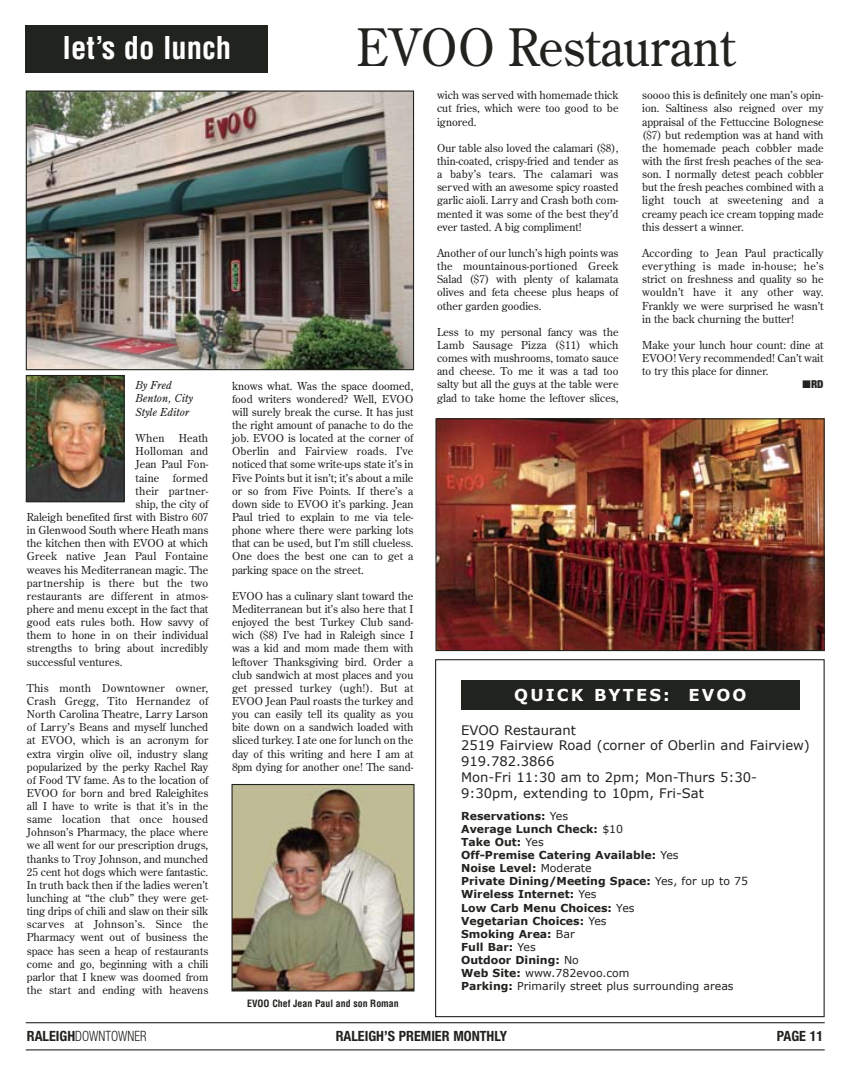
<style>
.page{position:relative;width:851px;height:1077px;background:#fff}
.page>*{position:absolute;margin:0;border:0;box-sizing:border-box;transform-origin:0 0}
.t1{font:51.45px "Century Old Style";color:#20231e;scale:.95 1}
.t2{font:700 condensed 30.6px "Helvetica";color:#fff}
.t3{font:700 16.35px "Verdana";letter-spacing:.13em;color:#fff}
.t4{font:300 condensed 14.25px "Helvetica Neue";color:#20231e;scale:.9 1}
.t5{font:700 condensed 14.1px "Helvetica Neue";color:#20231e}
.t6{font:13.2px/15.8px "Verdana";color:#20231e}
.t7{font:10.95px/13.2px "Century Old Style";color:#20231e;text-align:justify}
.t8{font:700 10.95px/13.2px "Verdana";color:#20231e}
.t9{font:10.95px "Century Old Style";letter-spacing:.02em;color:#20231e}
.t10{font:italic 10.95px/13.2px "Century Old Style";color:#20231e}
.t11{font:900 condensed 10.95px "Helvetica Neue";color:#20231e}
.t12{font:700 condensed 9.9px "Helvetica";color:#20231e}
.s1{font-weight:400}
.s2{font-weight:700;font-size:14.1px}
</style>
<div class="page">
<hr style="left:26px;top:1022px;width:798px;height:1px;background:#20231e">
<hr style="left:26px;top:1049px;width:798px;height:1px;background:#20231e">
<div style="left:435px;top:659px;width:389px;height:358px;border:1px solid #20231e"></div>
<div style="left:461px;top:680px;width:338px;height:30px;background:#20231e"></div>
<div style="left:26px;top:25px;width:242px;height:48px;background:#20231e"></div>
<img style="left:28px;top:92px;width:384px;height:276px">
<div style="left:26px;top:90px;width:388px;height:280px;border:1px solid #20231e"></div>
<img style="left:233px;top:786px;width:179px;height:203px">
<div style="left:231px;top:784px;width:183px;height:207px;border:1px solid #20231e"></div>
<img style="left:437px;top:420px;width:385px;height:229px">
<div style="left:435px;top:418px;width:389px;height:233px;border:1px solid #20231e"></div>
<img style="left:28px;top:377px;width:94px;height:123px">
<div style="left:26px;top:375px;width:98px;height:127px;border:1px solid #20231e"></div>
<h2 class="t2" style="left:63px;top:36px;width:170px">let’s do lunch</h2>
<h1 class="t1" style="left:356px;top:27px;width:400px">EVOO Restaurant</h1>
<p class="t10" style="left:135px;top:380px;width:59px">By Fred<br>Benton, City<br>Style Editor</p>
<p class="t7" style="left:135px;top:432px;width:30px">When</p>
<p class="t7" style="left:179px;top:432px;width:31px">Heath</p>
<p class="t9" style="left:135px;top:447px;width:74px">Holloman and</p>
<p class="t7" style="left:135px;top:459px;width:74px">Jean Paul Fon-</p>
<p class="t9" style="left:135px;top:473px;width:74px">taine formed</p>
<p class="t9" style="left:135px;top:486px;width:74px">their partner-</p>
<p class="t7" style="left:135px;top:498px;width:74px">ship, the city of</p>
<p class="t7" style="left:27px;top:511px;width:183px">Raleigh benefited first with Bistro 607</p>
<p class="t7" style="left:27px;top:524px;width:183px">in Glenwood South where Heath mans</p>
<p class="t7" style="left:27px;top:537px;width:183px">the kitchen then with EVOO at which</p>
<p class="t9" style="left:27px;top:552px;width:183px">Greek native Jean Paul Fontaine</p>
<p class="t7" style="left:27px;top:564px;width:183px">weaves his Mediterranean magic. The</p>
<p class="t9" style="left:27px;top:578px;width:183px">partnership is there but the two</p>
<p class="t7" style="left:27px;top:590px;width:183px">restaurants are different in atmos-</p>
<p class="t7" style="left:27px;top:603px;width:183px">phere and menu except in the fact that</p>
<p class="t7" style="left:27px;top:616px;width:183px">good eats rules both. How savvy of</p>
<p class="t7" style="left:27px;top:629px;width:183px">them to hone in on their individual</p>
<p class="t7" style="left:27px;top:643px;width:183px">strengths to bring about incredibly</p>
<p class="t7" style="left:27px;top:656px;width:97px">successful ventures.</p>
<p class="t7" style="left:27px;top:682px;width:183px">This month Downtowner owner, Crash Gregg, Tito Hernandez of North Carolina Theatre, Larry Larson of Larry’s Beans and myself lunched at EVOO, which is an acronym for extra virgin olive oil, industry slang popularized by the perky Rachel Ray of Food TV fame. As to the location of EVOO for born and bred Raleighites all I have to write is that it’s in the same location that once housed Johnson’s Pharmacy, the place where we all went for our prescription drugs, thanks to Troy Johnson, and munched 25 cent hot dogs which were fantastic.<br>In truth back then if the ladies weren’t lunching at “the club” they were get&shy;ting drips of chili and slaw on their silk scarves at Johnson’s. Since the Pharmacy went out of business the space has seen a heap of restaurants come and go, beginning with a chili parlor that I knew was doomed from the start and ending with heavens</p>
<p class="t7" style="left:232px;top:380px;width:183px">knows what. Was the space doomed, food writers wondered? Well, EVOO will surely break the curse. It has just the right amount of panache to do the job. EVOO is located at the corner of Oberlin and Fairview roads. I’ve noticed that some write-ups state it’s in Five Points but it isn’t; it’s about a mile or so from Five Points. If there’s a down side to EVOO it’s parking. Jean Paul tried to explain to me via tele&shy;phone where there were parking lots that can be used, but I’m still clueless.<br>One does the best one can to get a parking space on the street.</p>
<p class="t7" style="left:232px;top:590px;width:183px">EVOO has a culinary slant toward the Mediterranean but it’s also here that I enjoyed the best Turkey Club sand&shy;wich ($8) I’ve had in Raleigh since I was a kid and mom made them with leftover Thanksgiving bird. Order a club sandwich at most places and you get pressed turkey (ugh!). But at EVOO Jean Paul roasts the turkey and you can easily tell its quality as you bite down on a sandwich loaded with sliced turkey. I ate one for lunch on the day of this writing and here I am at 8pm dying for another one! The sand-</p>
<p class="t12" style="left:247px;top:999px;width:153px">EVOO Chef Jean Paul and son Roman</p>
<p class="t7" style="left:437px;top:90px;width:183px">wich was served with homemade thick cut fries, which were too good to be ignored.</p>
<p class="t7" style="left:437px;top:142px;width:183px">Our table also loved the calamari ($8), thin-coated, crispy-fried and tender as a baby’s tears. The calamari was served with an awesome spicy roasted garlic aioli. Larry and Crash both com&shy;mented it was some of the best they’d ever tasted. A big compliment!</p>
<p class="t7" style="left:437px;top:247px;width:183px">Another of our lunch’s high points was the mountainous-portioned Greek Salad ($7) with plenty of kalamata olives and feta cheese plus heaps of other garden goodies.</p>
<p class="t7" style="left:437px;top:326px;width:183px">Less to my personal fancy was the Lamb Sausage Pizza ($11) which comes with mushrooms, tomato sauce and cheese. To me it was a tad too salty but all the guys at the table were glad to take home the leftover slices,</p>
<p class="t7" style="left:642px;top:90px;width:183px">soooo this is definitely one man’s opin&shy;ion. Saltiness also reigned over my appraisal of the Fettuccine Bolognese ($7) but redemption was at hand with the homemade peach cobbler made with the first fresh peaches of the sea&shy;son. I normally detest peach cobbler but the fresh peaches combined with a light touch at sweetening and a creamy peach ice cream topping made this dessert a winner.</p>
<p class="t7" style="left:642px;top:247px;width:183px">According to Jean Paul practically everything is made in-house; he’s strict on freshness and quality so he wouldn’t have it any other way.<br>Frankly we were surprised he wasn’t in the back churning the butter!</p>
<p class="t7" style="left:642px;top:339px;width:183px">Make your lunch hour count: dine at EVOO! Very recommended! Can’t wait to try this place for dinner.</p>
<p class="t11" style="left:802px;top:380px;width:23px">■RD</p>
<h3 class="t3" style="left:514px;top:685px;width:234px">QUICK BYTES: EVOO</h3>
<p class="t6" style="left:461px;top:721px;width:350px">EVOO Restaurant<br>2519 Fairview Road (corner of Oberlin and Fairview)<br>919.782.3866<br>Mon-Fri 11:30 am to 2pm; Mon-Thurs 5:30-<br>9:30pm, extending to 10pm, Fri-Sat</p>
<p class="t8" style="left:461px;top:809px;width:288px">Reservations: <span class="s1">Yes<br></span>Average Lunch Check: <span class="s1">$10<br></span>Take Out: <span class="s1">Yes<br></span>Off-Premise Catering Available: <span class="s1">Yes<br></span>Noise Level: <span class="s1">Moderate<br></span>Private Dining/Meeting Space: <span class="s1">Yes, for up to 75<br></span>Wireless Internet: <span class="s1">Yes<br></span>Low Carb Menu Choices: <span class="s1">Yes<br></span>Vegetarian Choices: <span class="s1">Yes<br></span>Smoking Area: <span class="s1">Bar<br></span>Full Bar: <span class="s1">Yes<br></span>Outdoor Dining: <span class="s1">No<br></span>Web Site: <span class="s1">www.782evoo.com<br></span>Parking: <span class="s1">Primarily street plus surrounding areas</span></p>
<h3 class="t4" style="left:27px;top:1031px;width:134px"><span class="s2">RALEIGH</span>DOWNTOWNER</h3>
<p class="t5" style="left:335px;top:1031px;width:173px">RALEIGH’S PREMIER MONTHLY</p>
<p class="t5" style="left:776px;top:1031px;width:48px">PAGE 11</p>
</div>
